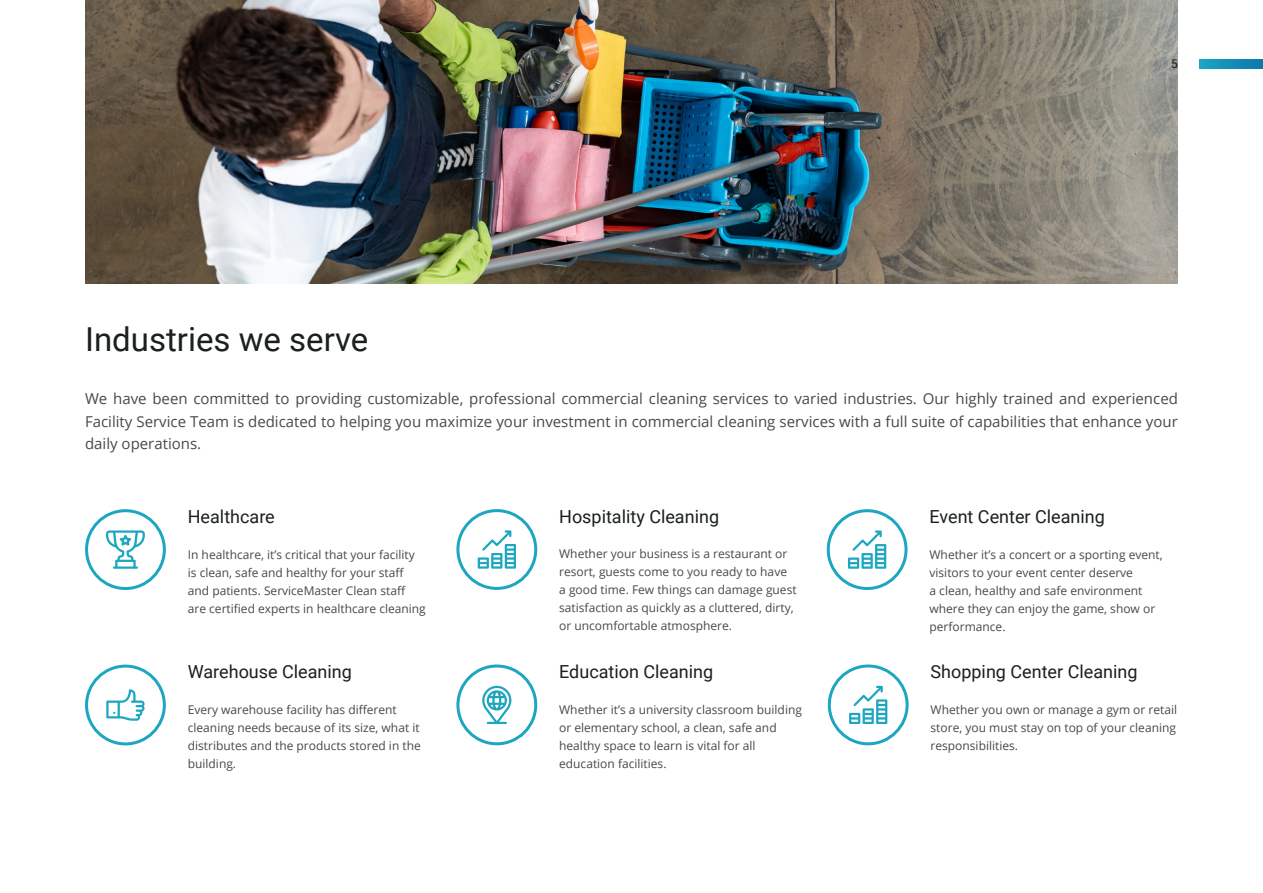
<style>
.page{position:relative;width:1263px;height:893px;background:#fff}
.page>*{position:absolute;margin:0;border:0;box-sizing:border-box;transform-origin:0 0}
.t1{font:33px "Roboto";color:#1a1f1f}
.t2{font:18px "Roboto";color:#1a1f1f}
.t3{font:15px/22.5px "Open Sans";color:#4b4847;text-align:justify}
.t4{font:12px/18px "Open Sans";color:#4b4847}
.t5{font:12px "Roboto";color:#1a1f1f}
</style>
<div class="page">
<img style="left:85px;top:0;width:1093px;height:283px">
<div style="left:456px;top:664px;width:81px;height:81px;border:3px solid #1ca6c0;border-radius:50%"></div>
<svg style="left:482px;top:686px;width:29px;height:38px"></svg>
<div style="left:456px;top:509px;width:81px;height:81px;border:3px solid #1ca6c0;border-radius:50%"></div>
<svg style="left:478px;top:530px;width:38px;height:39px"></svg>
<div style="left:85px;top:665px;width:81px;height:80px;border:3px solid #1ca6c0;border-radius:50%"></div>
<svg style="left:106px;top:689px;width:39px;height:32px"></svg>
<div style="left:85px;top:509px;width:81px;height:81px;border:3px solid #1ca6c0;border-radius:50%"></div>
<svg style="left:106px;top:530px;width:39px;height:39px"></svg>
<div style="left:827px;top:509px;width:80px;height:81px;border:3px solid #1ca6c0;border-radius:50%"></div>
<svg style="left:848px;top:530px;width:38px;height:39px"></svg>
<div style="left:828px;top:664px;width:81px;height:81px;border:3px solid #1ca6c0;border-radius:50%"></div>
<svg style="left:849px;top:686px;width:38px;height:38px"></svg>
<svg style="left:1199px;top:60px;width:64px;height:8px"></svg>
<h1 class="t1" style="left:85px;top:316px;width:285px">Industries we serve</h1>
<p class="t5" style="left:1171px;top:55px;width:8px">5</p>
<p class="t3" style="left:85px;top:387px;width:1094px">We have been committed to providing customizable, professional commercial cleaning services to varied industries. Our highly trained and experienced Facility Service Team is dedicated to helping you maximize your investment in commercial cleaning services with a full suite of capabilities that enhance your daily operations.</p>
<h2 class="t2" style="left:188px;top:504px;width:88px">Healthcare</h2>
<p class="t4" style="left:188px;top:545px;width:239px">In healthcare, it’s critical that your facility is clean, safe and healthy for your staff and patients. ServiceMaster Clean staff are certified experts in healthcare cleaning</p>
<h2 class="t2" style="left:188px;top:659px;width:166px">Warehouse Cleaning</h2>
<p class="t4" style="left:188px;top:700px;width:234px">Every warehouse facility has different cleaning needs because of its size, what it distributes and the products stored in the building.</p>
<h2 class="t2" style="left:559px;top:504px;width:161px">Hospitality Cleaning</h2>
<p class="t4" style="left:559px;top:545px;width:239px">Whether your business is a restaurant or resort, guests come to you ready to have a good time. Few things can damage guest satisfaction as quickly as a cluttered, dirty, or uncomfortable atmosphere.</p>
<h2 class="t2" style="left:559px;top:659px;width:156px">Education Cleaning</h2>
<p class="t4" style="left:559px;top:700px;width:244px">Whether it’s a university classroom building or elementary school, a clean, safe and healthy space to learn is vital for all education facilities.</p>
<h2 class="t2" style="left:929px;top:504px;width:177px">Event Center Cleaning</h2>
<p class="t4" style="left:929px;top:545px;width:235px">Whether it’s a concert or a sporting event, visitors to your event center deserve<br>a clean, healthy and safe environment where they can enjoy the game, show or performance.</p>
<h2 class="t2" style="left:930px;top:659px;width:208px">Shopping Center Cleaning</h2>
<p class="t4" style="left:930px;top:700px;width:248px;text-align:justify">Whether you own or manage a gym or retail store, you must stay on top of your cleaning responsibilities.</p>
</div>
